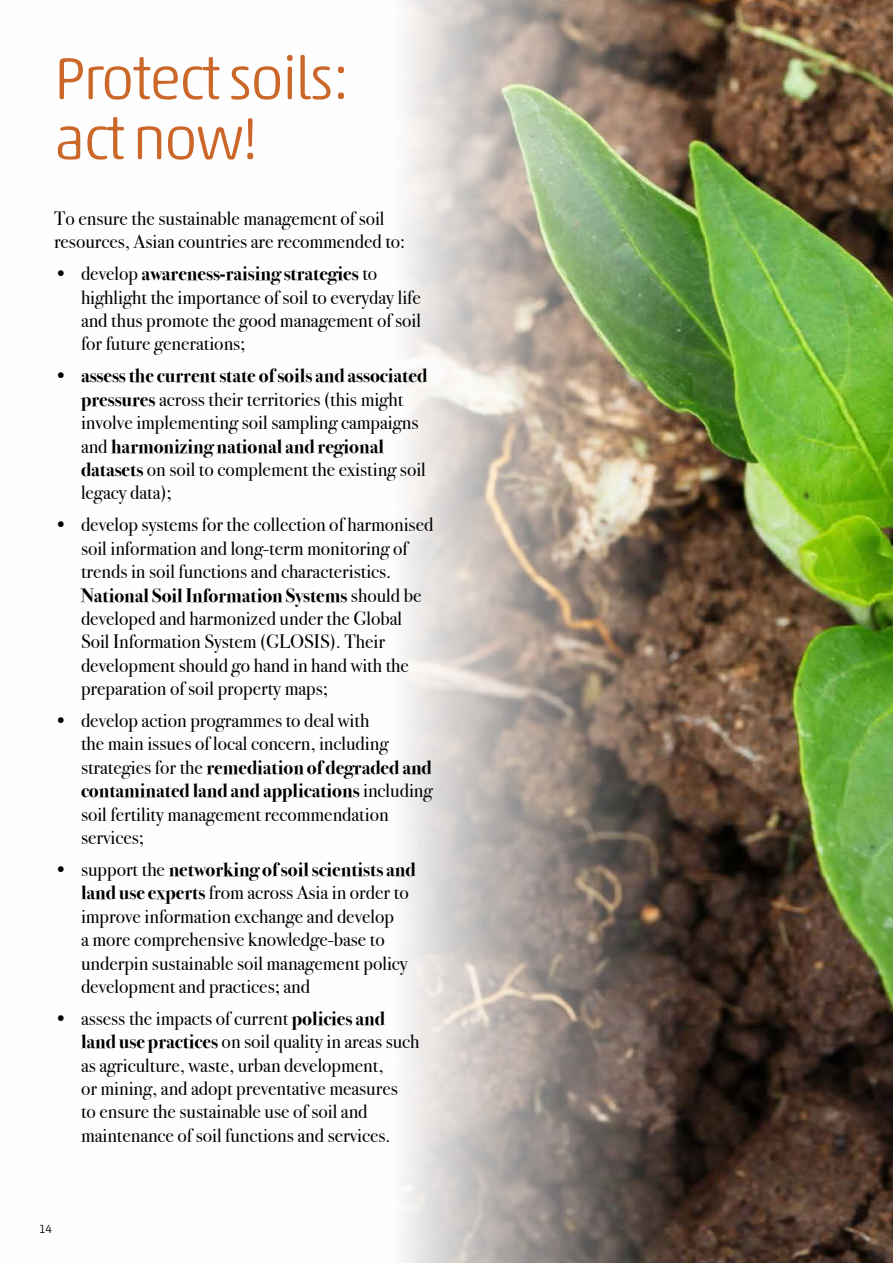
<style>
.page{position:relative;width:893px;height:1263px;background:#fff}
.page>*{position:absolute;margin:0;border:0;box-sizing:border-box;transform-origin:0 0}
.t1{font:300 60px/60px "Akko Rounded W01";letter-spacing:-.04em;color:#cc672a}
.t2{font:19.5px/23.4px "Bodoni Svty Two ITCTT";color:#000}
.t3{font:300 12px "Akko Rounded W01";color:#000}
.s1{font-weight:700}
</style>
<div class="page">
<img style="left:403px;top:0;width:490px;height:1263px">
<h1 class="t1" style="left:54px;top:48px;width:298px">Protect soils: act now!</h1>
<p class="t2" style="left:54px;top:205px;width:353px">To ensure the sustainable management of soil resources, Asian countries are recommended to:</p>
<p class="t2" style="left:81px;top:260px;width:342px;text-indent:-27px">• develop <span class="s1">awareness-raising strategies</span> to highlight the importance of soil to everyday life and thus promote the good management of soil for future generations;</p>
<p class="t2" style="left:81px;top:362px;width:348px;text-indent:-27px"><span class="s1">• assess the current state of soils and associated pressures</span> across their territories (this might involve implementing soil sampling campaigns and <span class="s1">harmonizing national and regional datasets</span> on soil to complement the existing soil legacy data);</p>
<p class="t2" style="left:81px;top:511px;width:354px;text-indent:-27px">• develop systems for the collection of harmonised soil information and long-term monitoring of trends in soil functions and characteristics.<br><span class="s1">National Soil Information Systems</span> should be developed and harmonized under the Global Soil Information System (GLOSIS). Their development should go hand in hand with the preparation of soil property maps;</p>
<p class="t2" style="left:81px;top:707px;width:353px;text-indent:-27px">• develop action programmes to deal with<br>the main issues of local concern, including strategies for the <span class="s1">remediation of degraded and contaminated land and applications</span> including soil fertility management recommendation services;</p>
<p class="t2" style="left:81px;top:855px;width:336px;text-indent:-27px">• support the <span class="s1">networking of soil scientists and land use experts</span> from across Asia in order to improve information exchange and develop<br>a more comprehensive knowledge-base to underpin sustainable soil management policy development and practices; and</p>
<p class="t2" style="left:81px;top:1004px;width:340px;text-indent:-27px">• assess the impacts of current <span class="s1">policies and land use practices</span> on soil quality in areas such as agriculture, waste, urban development,<br>or mining, and adopt preventative measures<br>to ensure the sustainable use of soil and maintenance of soil functions and services.</p>
<p class="t3" style="left:39px;top:1222px;width:15px">14</p>
</div>
